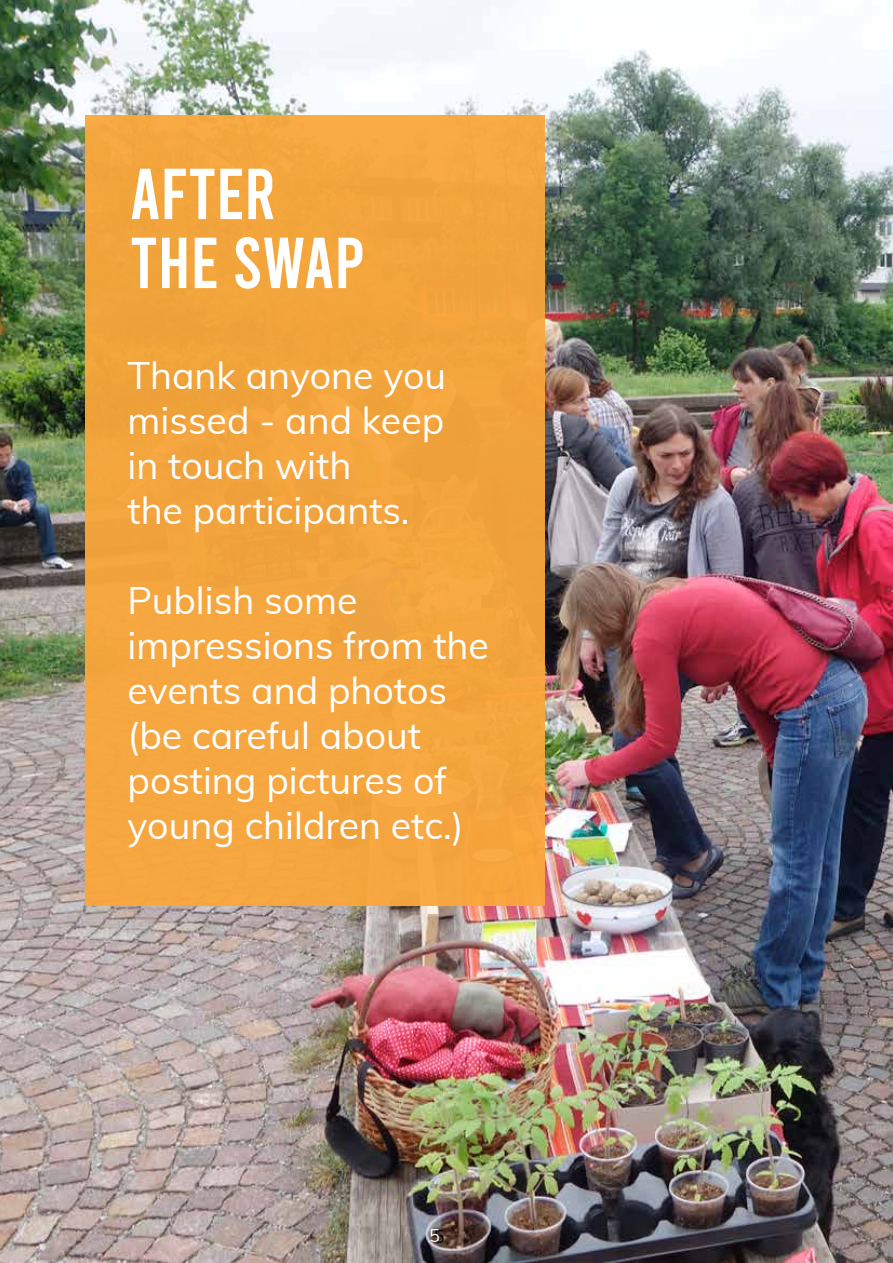
<style>
.page{position:relative;width:893px;height:1263px;background:#fff}
.page>*{position:absolute;margin:0;border:0;box-sizing:border-box;transform-origin:0 0}
.t1{font:72px/69px "Bebas";color:#fff}
.t2{font:37.5px/45px "Muli";color:#fff}
.t3{font:18px "Muli";color:#fff}
.s1{color:#000}
</style>
<div class="page">
<img style="left:0;top:0;width:893px;height:1263px">
<div style="left:85px;top:115px;width:459px;height:791px;background:#faa73b"></div>
<h1 class="t1" style="left:130px;top:159px;width:236px">AFTER<br>THE SWAP</h1>
<p class="t2" style="left:128px;top:351px;width:320px">Thank anyone you missed - and keep in touch with<br>the participants.</p>
<p class="t2" style="left:128px;top:576px;width:363px">Publish some impressions from the events and photos (be careful about posting pictures of young children etc.)</p>
<p class="t3" style="left:429px;top:1222px;width:17px">5<span class="s1">5</span></p>
</div>
